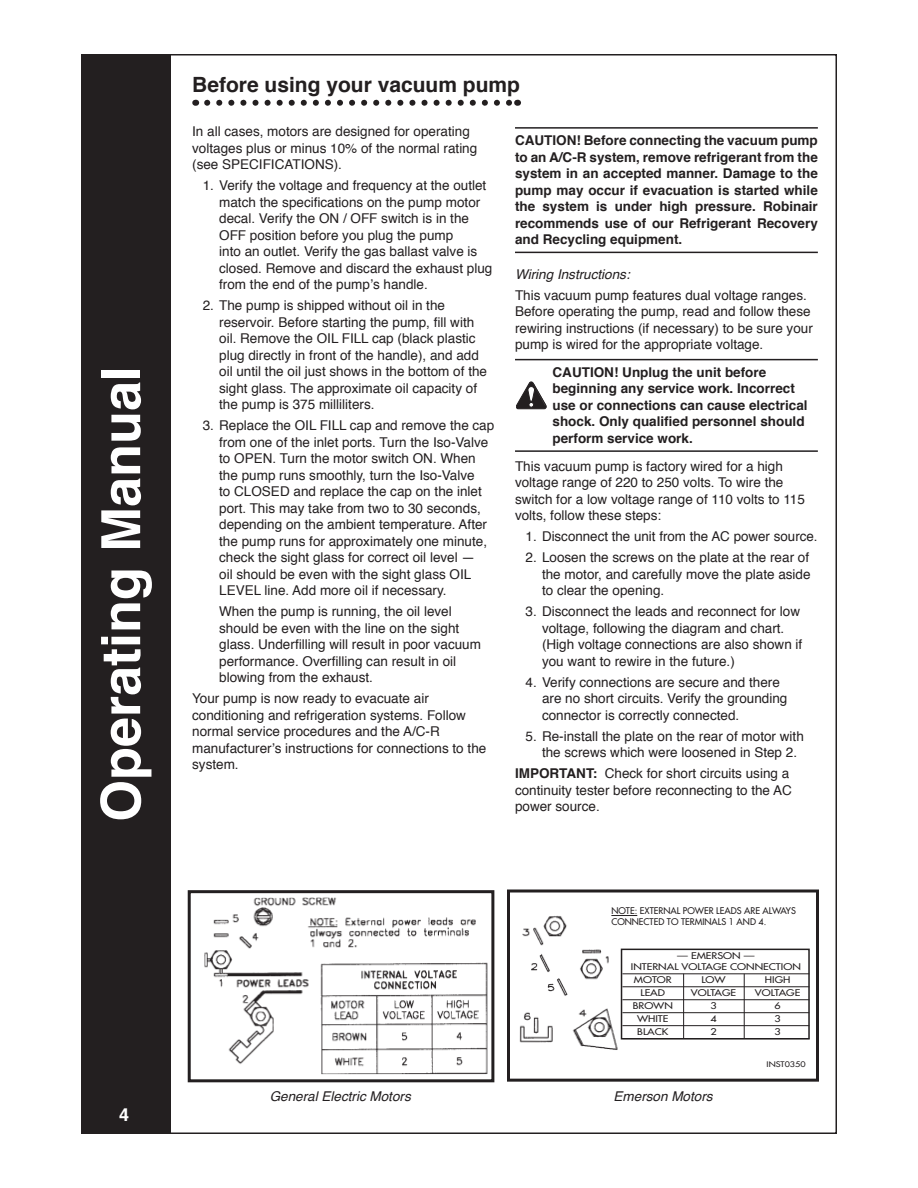
<style>
.page{position:relative;width:918px;height:1188px;background:#fff}
.page>*{position:absolute;margin:0;border:0;box-sizing:border-box;transform-origin:0 0}
.sidehead{font:700 54px "Helvetica";color:#fff}
.Headline{font:700 21px "Helvetica";color:#231f20}
.t1{font:700 18px "Helvetica";color:#fff}
.Instruction{font:13.5px/16.5px "Helvetica";color:#231f20}
.Body_text{font:13.5px/16.5px "Helvetica";color:#231f20}
.Body_text-2{font:700 13.5px/16.5px "Helvetica";color:#231f20;text-align:justify}
.Body_text-3{font:italic 13.5px "Helvetica";color:#231f20}
.t2{font:9px "Futura";color:#231f20;scale:1.2 1}
.t3{font:9px/10.8px "Futura";color:#231f20}
.t4{font:7.5px "Futura";color:#231f20;scale:1.2 1}
.s1{font-weight:700}
</style>
<div class="page">
<div style="left:82px;top:55px;width:88px;height:1078px;background:#231f20"></div>
<div style="left:81px;top:54px;width:90px;height:1080px;border:2px solid #231f20"></div>
<svg style="left:207px;top:100px;width:304px;height:6px"></svg>
<img style="left:204px;top:897px;width:291px;height:178px">
<hr style="left:515px;top:127px;width:303px;height:2px;background:#231f20">
<hr style="left:515px;top:252px;width:303px;height:1px;background:#231f20">
<hr style="left:515px;top:359px;width:303px;height:1px;background:#231f20">
<hr style="left:515px;top:450px;width:303px;height:2px;background:#231f20">
<div style="left:188px;top:890px;width:306px;height:192px;border:3px solid #231f20"></div>
<img style="left:519px;top:915px;width:108px;height:135px">
<div style="left:507px;top:890px;width:312px;height:192px;border:3px solid #231f20"></div>
<hr style="left:622px;top:973px;width:187px;height:1px;background:#231f20">
<hr style="left:622px;top:986px;width:187px;height:1px;background:#231f20">
<hr style="left:622px;top:999px;width:187px;height:1px;background:#231f20">
<hr style="left:622px;top:1012px;width:187px;height:1px;background:#231f20">
<hr style="left:622px;top:1025px;width:187px;height:1px;background:#231f20">
<div style="left:621px;top:949px;width:189px;height:91px;border:2px solid #231f20"></div>
<hr style="left:683px;top:974px;width:1px;height:64px;background:#231f20">
<hr style="left:744px;top:974px;width:1px;height:65px;background:#231f20">
<svg style="left:611px;top:915px;width:26px;height:1px"></svg>
<svg style="left:516px;top:382px;width:31px;height:27px"></svg>
<p class="sidehead" style="left:78px;top:822px;width:458px;rotate:-90deg">Operating Manual</p>
<p class="t1" style="left:119px;top:1100px;width:12px">4</p>
<p class="Headline" style="left:192px;top:68px;width:329px">Before using your vacuum pump</p>
<p class="Body_text" style="left:192px;top:124px;width:287px">In all cases, motors are designed for operating voltages plus or minus 10% of the normal rating (see SPECIFICATIONS).</p>
<p class="Instruction" style="left:219px;top:178px;width:275px;text-indent:-17px">1. Verify the voltage and frequency at the outlet match the specifications on the pump motor decal. Verify the ON / OFF switch is in the OFF position before you plug the pump<br>into an outlet. Verify the gas ballast valve is closed. Remove and discard the exhaust plug from the end of the pump’s handle.</p>
<p class="Instruction" style="left:219px;top:298px;width:269px;text-indent:-17px">2. The pump is shipped without oil in the reservoir. Before starting the pump, fill with oil. Remove the OIL FILL cap (black plastic plug directly in front of the handle), and add oil until the oil just shows in the bottom of the sight glass. The approximate oil capacity of the pump is 375 milliliters.</p>
<p class="Instruction" style="left:219px;top:418px;width:277px;text-indent:-17px">3. Replace the OIL FILL cap and remove the cap from one of the inlet ports. Turn the Iso-Valve to OPEN. Turn the motor switch ON. When the pump runs smoothly, turn the Iso-Valve<br>to CLOSED and replace the cap on the inlet port. This may take from two to 30 seconds, depending on the ambient temperature. After the pump runs for approximately one minute, check the sight glass for correct oil level —<br>oil should be even with the sight glass OIL LEVEL line. Add more oil if necessary.</p>
<p class="Body_text" style="left:219px;top:604px;width:263px">When the pump is running, the oil level should be even with the line on the sight glass. Underfilling will result in poor vacuum performance. Overfilling can result in oil blowing from the exhaust.</p>
<p class="Instruction" style="left:192px;top:691px;width:296px">Your pump is now ready to evacuate air conditioning and refrigeration systems. Follow normal service procedures and the A/C-R manufacturer’s instructions for connections to the system.</p>
<p class="Body_text-2" style="left:515px;top:132px;width:304px">CAUTION! Before connecting the vacuum pump to an A/C-R system, remove refrigerant from the system in an accepted manner. Damage to the pump may occur if evacuation is started while the system is under high pressure. Robinair recommends use of our Refrigerant Recovery</p>
<p class="Body_text-2" style="left:515px;top:231px;width:169px">and Recycling equipment.</p>
<p class="Body_text-3" style="left:515px;top:263px;width:116px">Wiring Instructions:</p>
<p class="Body_text" style="left:515px;top:287px;width:299px">This vacuum pump features dual voltage ranges.<br>Before operating the pump, read and follow these rewiring instructions (if necessary) to be sure your pump is wired for the appropriate voltage.</p>
<p class="Body_text-2" style="left:553px;top:364px;width:257px;text-align:left">CAUTION! Unplug the unit before beginning any service work. Incorrect use or connections can cause electrical shock. Only qualified personnel should perform service work.</p>
<p class="Body_text" style="left:515px;top:458px;width:291px">This vacuum pump is factory wired for a high voltage range of 220 to 250 volts. To wire the switch for a low voltage range of 110 volts to 115 volts, follow these steps:</p>
<p class="Instruction" style="left:526px;top:529px;width:294px">1. Disconnect the unit from the AC power source.</p>
<p class="Instruction" style="left:542px;top:550px;width:270px;text-align:justify;text-indent:-17px">2. Loosen the screws on the plate at the rear of the motor, and carefully move the plate aside to clear the opening.</p>
<p class="Instruction" style="left:542px;top:604px;width:262px;text-indent:-17px">3. Disconnect the leads and reconnect for low voltage, following the diagram and chart. (High voltage connections are also shown if you want to rewire in the future.)</p>
<p class="Instruction" style="left:542px;top:674px;width:247px;text-indent:-17px">4. Verify connections are secure and there are no short circuits. Verify the grounding connector is correctly connected.</p>
<p class="Instruction" style="left:542px;top:728px;width:263px;text-indent:-17px">5. Re-install the plate on the rear of motor with the screws which were loosened in Step 2.</p>
<p class="Body_text" style="left:515px;top:766px;width:278px"><span class="s1">IMPORTANT:</span> Check for short circuits using a continuity tester before reconnecting to the AC power source.</p>
<p class="t3" style="left:611px;top:905px;width:186px">NOTE: EXTERNAL POWER LEADS ARE ALWAYS<br>CONNECTED TO TERMINALS 1 AND 4.</p>
<p class="t2" style="left:677px;top:950px;width:66px">— EMERSON —</p>
<p class="t2" style="left:631px;top:961px;width:143px">INTERNAL VOLTAGE CONNECTION</p>
<p class="t2" style="left:634px;top:974px;width:33px">MOTOR</p>
<p class="t2" style="left:701px;top:974px;width:22px">LOW</p>
<p class="t2" style="left:765px;top:974px;width:23px">HIGH</p>
<p class="t2" style="left:641px;top:987px;width:22px">LEAD</p>
<p class="t2" style="left:691px;top:987px;width:39px">VOLTAGE</p>
<p class="t2" style="left:755px;top:987px;width:39px">VOLTAGE</p>
<p class="t2" style="left:633px;top:1000px;width:35px">BROWN</p>
<p class="t2" style="left:710px;top:1000px;width:7px">3</p>
<p class="t2" style="left:775px;top:1000px;width:7px">6</p>
<p class="t2" style="left:637px;top:1013px;width:28px">WHITE</p>
<p class="t2" style="left:710px;top:1013px;width:7px">4</p>
<p class="t2" style="left:775px;top:1013px;width:7px">3</p>
<p class="t2" style="left:637px;top:1026px;width:27px">BLACK</p>
<p class="t2" style="left:710px;top:1026px;width:7px">2</p>
<p class="t2" style="left:775px;top:1026px;width:7px">3</p>
<p class="t4" style="left:767px;top:1059px;width:34px">INST0350</p>
<p class="Body_text-3" style="left:270px;top:1085px;width:143px">General Electric Motors</p>
<p class="Body_text-3" style="left:614px;top:1085px;width:101px">Emerson Motors</p>
</div>
